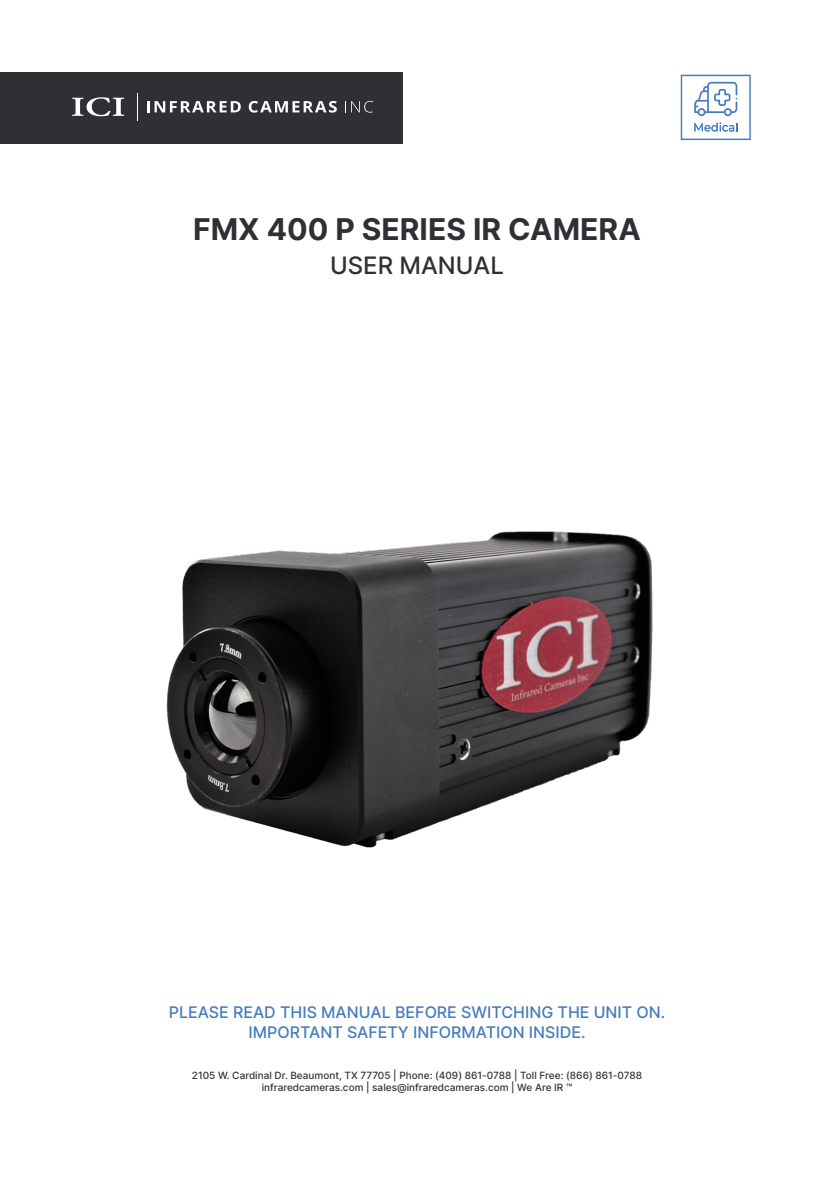
<style>
.page{position:relative;width:823px;height:1191px;background:#fff}
.page>*{position:absolute;margin:0;border:0;box-sizing:border-box;transform-origin:0 0}
.t1{font:700 30px "Inter";color:#2e3033}
.t2{font:500 24px "Inter";color:#2e3033}
.Title_Column{font:500 16px "Inter";color:#447cbf}
.t3{font:500 10px "Inter";color:#333}
</style>
<div class="page">
<img style="left:166px;top:531px;width:487px;height:317px">
<div style="left:0;top:72px;width:403px;height:72px;background:#2e3033"></div>
<svg style="left:72px;top:97px;width:52px;height:19px"></svg>
<svg style="left:137px;top:93px;width:1px;height:27px"></svg>
<svg style="left:147px;top:101px;width:94px;height:11px"></svg>
<svg style="left:248px;top:101px;width:88px;height:12px"></svg>
<svg style="left:345px;top:101px;width:28px;height:12px"></svg>
<svg style="left:680px;top:75px;width:70px;height:65px"></svg>
<p class="t1" style="left:193px;top:207px;width:449px">FMX 400 P SERIES IR CAMERA</p>
<p class="t2" style="left:330px;top:248px;width:175px">USER MANUAL</p>
<p class="Title_Column" style="left:169px;top:1000px;width:498px">PLEASE READ THIS MANUAL BEFORE SWITCHING THE UNIT ON.</p>
<p class="Title_Column" style="left:248px;top:1020px;width:338px">IMPORTANT SAFETY INFORMATION INSIDE.</p>
<p class="t3" style="left:192px;top:1068px;width:451px">2105 W. Cardinal Dr. Beaumont, TX 77705 | Phone: (409) 861-0788 | Toll Free: (866) 861-0788</p>
<p class="t3" style="left:261px;top:1080px;width:312px">infraredcameras.com | sales@infraredcameras.com | We Are IR ™</p>
</div>
